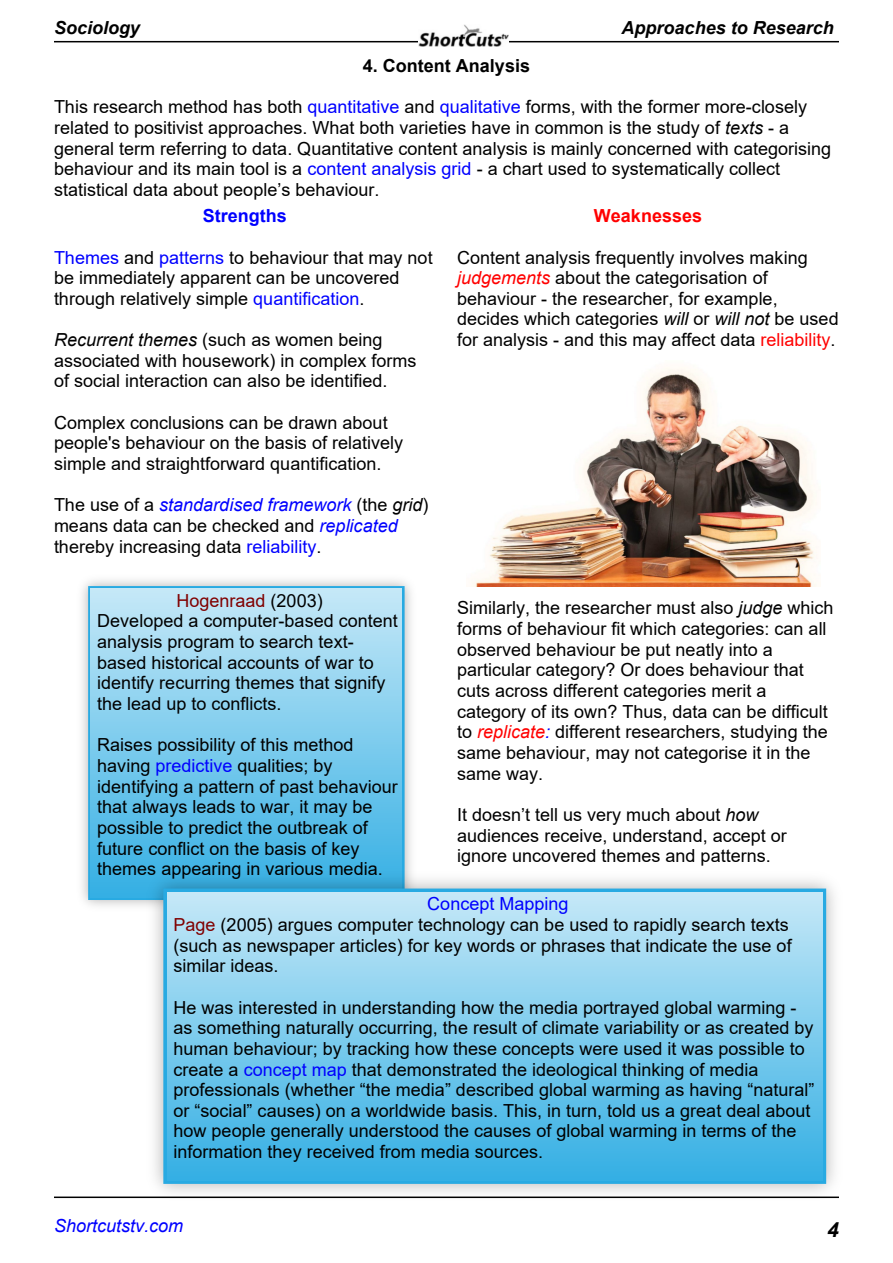
<style>
.page{position:relative;width:893px;height:1263px;background:#fff}
.page>*{position:absolute;margin:0;border:0;box-sizing:border-box;transform-origin:0 0}
.t1{font:italic 700 21px "Arial";color:#000}
.t2{font:18px/20.7px "Arial";color:#000}
.t3{font:italic 700 18px "Arial";color:#000}
.t4{font:700 18px "Arial";color:#000}
.t5{font:italic 18px "Arial";color:#00f}
.t6{font:700 18px "Arial";color:#f00}
.t7{font:700 18px "Arial";color:#00f}
.s1{color:#00f}
.s2{font-style:italic}
.s3{font-style:italic;color:#00f}
.s4{font-style:italic;color:#f00}
.s5{color:#f00}
.s6{color:#800000}
</style>
<div class="page">
<hr style="left:54px;top:41px;width:785px;height:1px;background:#000">
<img style="left:418px;top:24px;width:91px;height:23px">
<hr style="left:54px;top:1196px;width:785px;height:2px;background:#000">
<div style="left:88px;top:586px;width:317px;height:314px;border:5px solid #28aae2"></div>
<div style="left:91px;top:589px;width:311px;height:308px;background:linear-gradient(to bottom,#c5e8f7,#34afe4)"></div>
<img style="left:140px;top:865px;width:699px;height:334px">
<div style="left:163px;top:888px;width:663px;height:296px;border:8px solid #28aae2"></div>
<div style="left:167px;top:892px;width:655px;height:288px;background:linear-gradient(to bottom,#c6e8f7,#34afe4)"></div>
<img style="left:472px;top:367px;width:345px;height:219px">
<p class="t3" style="left:54px;top:21px;width:87px">Sociology</p>
<p class="t3" style="left:622px;top:21px;width:214px">Approaches to Research</p>
<p class="t4" style="left:363px;top:59px;width:169px">4. Content Analysis</p>
<p class="t2" style="left:54px;top:98px;width:779px">This research method has both <span class="s1">quantitative</span> and <span class="s1">qualitative</span> forms, with the former more-closely related to positivist approaches. What both varieties have in common is the study of <span class="s2">texts</span> - a general term referring to data. Quantitative content analysis is mainly concerned with categorising behaviour and its main tool is a <span class="s1">content analysis grid</span> - a chart used to systematically collect statistical data about people’s behaviour.</p>
<p class="t7" style="left:203px;top:209px;width:86px">Strengths</p>
<p class="t2" style="left:54px;top:249px;width:380px"><span class="s1">Themes</span> and <span class="s1">patterns</span> to behaviour that may not be immediately apparent can be uncovered through relatively simple <span class="s1">quantification</span>.</p>
<p class="t2" style="left:54px;top:331px;width:364px"><span class="s2">Recurrent themes</span> (such as women being associated with housework) in complex forms of social interaction can also be identified.</p>
<p class="t2" style="left:54px;top:414px;width:351px">Complex conclusions can be drawn about people's behaviour on the basis of relatively simple and straightforward quantification.</p>
<p class="t2" style="left:54px;top:496px;width:376px">The use of a <span class="s3">standardised framework</span> (the <span class="s2">grid</span>) means data can be checked and <span class="s3">replicated </span>thereby increasing data <span class="s1">reliability</span>.</p>
<p class="t6" style="left:594px;top:209px;width:110px">Weaknesses</p>
<p class="t2" style="left:457px;top:249px;width:383px">Content analysis frequently involves making <span class="s4">judgements</span> about the categorisation of behaviour - the researcher, for example, decides which categories <span class="s2">will</span> or <span class="s2">will not</span> be used for analysis - and this may affect data <span class="s5">reliability</span>.</p>
<p class="t2" style="left:97px;top:592px;width:302px;text-indent:79px"><span class="s6">Hogenraad</span> (2003)<br>Developed a computer-based content analysis program to search text&shy;based historical accounts of war to identify recurring themes that signify the lead up to conflicts.</p>
<p class="t2" style="left:97px;top:736px;width:302px">Raises possibility of this method having <span class="s1">predictive</span> qualities; by identifying a pattern of past behaviour that always leads to war, it may be possible to predict the outbreak of future conflict on the basis of key themes appearing in various media.</p>
<p class="t2" style="left:174px;top:895px;width:620px;text-indent:254px"><span class="s1">Concept Mapping<br></span><span class="s6">Page</span> (2005) argues computer technology can be used to rapidly search texts (such as newspaper articles) for key words or phrases that indicate the use of similar ideas.</p>
<p class="t2" style="left:174px;top:998px;width:642px">He was interested in understanding how the media portrayed global warming - as something naturally occurring, the result of climate variability or as created by human behaviour; by tracking how these concepts were used it was possible to create a <span class="s1">concept map</span> that demonstrated the ideological thinking of media professionals (whether “the media” described global warming as having “natural” or “social” causes) on a worldwide basis. This, in turn, told us a great deal about how people generally understood the causes of global warming in terms of the information they received from media sources.</p>
<p class="t2" style="left:457px;top:599px;width:378px">Similarly, the researcher must also <span class="s2">judge</span> which forms of behaviour fit which categories: can all observed behaviour be put neatly into a particular category? Or does behaviour that cuts across different categories merit a category of its own? Thus, data can be difficult to <span class="s4">replicate</span><span class="s3">:</span> different researchers, studying the same behaviour, may not categorise it in the same way.</p>
<p class="t2" style="left:457px;top:806px;width:331px">It doesn’t tell us very much about <span class="s2">how </span>audiences receive, understand, accept or ignore uncovered themes and patterns.</p>
<p class="t5" style="left:54px;top:1219px;width:131px">Shortcutstv.com</p>
<p class="t1" style="left:827px;top:1221px;width:13px">4</p>
</div>
